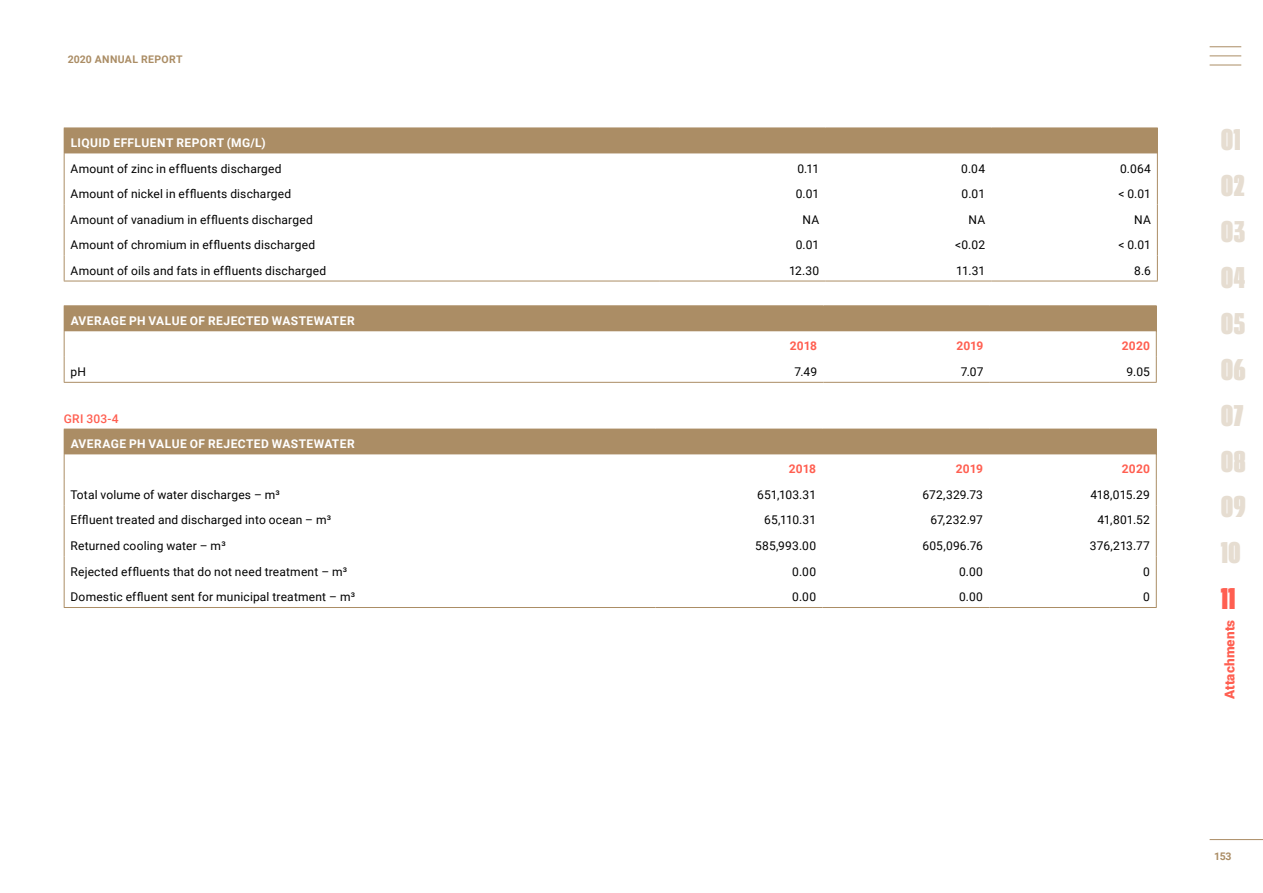
<style>
.page{position:relative;width:1263px;height:893px;background:#fff}
.page>*{position:absolute;margin:0;border:0;box-sizing:border-box;transform-origin:0 0}
.t1{font:31.5px/45.9px "Extenda 50 Mega";letter-spacing:.025em;color:#e6ddd1}
.t2{font:31.5px "Extenda 50 Mega";color:#ff5f51}
.t3{font:900 13.5px "Roboto";letter-spacing:.01em;color:#ff5f51}
.t4{font:12px "Roboto";letter-spacing:.015em;color:#000}
.t5{font:700 12px "Roboto";letter-spacing:.035em;color:#fff}
.t6{font:700 12px "Roboto";letter-spacing:.01em;color:#ff5f51}
.t7{font:500 12px "Roboto";letter-spacing:.02em;color:#ff5f51}
.t8{font:700 10.5px "Roboto";letter-spacing:.035em;color:#ab8d65}
</style>
<div class="page">
<hr style="left:1209px;top:46px;width:32px;height:1px;background:#ab8d65">
<hr style="left:1209px;top:56px;width:32px;height:1px;background:#ab8d65">
<hr style="left:1209px;top:65px;width:32px;height:1px;background:#ab8d65">
<hr style="left:1209px;top:839px;width:54px;height:1px;background:#ab8d65">
<div style="left:64px;top:128px;width:1093px;height:25px;background:#ab8d65"></div>
<svg style="left:65px;top:153px;width:1092px;height:128px"></svg>
<hr style="left:64px;top:281px;width:596px;height:1px;background:#ab8d65">
<hr style="left:660px;top:281px;width:166px;height:1px;background:#ab8d65">
<hr style="left:826px;top:281px;width:165px;height:1px;background:#ab8d65">
<hr style="left:991px;top:281px;width:167px;height:1px;background:#ab8d65">
<svg style="left:64px;top:153px;width:1px;height:128px"></svg>
<svg style="left:1157px;top:128px;width:1px;height:153px"></svg>
<div style="left:64px;top:306px;width:1092px;height:25px;background:#ab8d65"></div>
<svg style="left:65px;top:331px;width:1091px;height:51px"></svg>
<hr style="left:64px;top:382px;width:593px;height:1px;background:#ab8d65">
<hr style="left:657px;top:382px;width:166px;height:1px;background:#ab8d65">
<hr style="left:823px;top:382px;width:167px;height:1px;background:#ab8d65">
<hr style="left:990px;top:382px;width:167px;height:1px;background:#ab8d65">
<hr style="left:64px;top:305px;width:593px;height:1px;background:#ab8d65">
<svg style="left:64px;top:331px;width:1px;height:51px"></svg>
<hr style="left:657px;top:305px;width:166px;height:1px;background:#ab8d65">
<hr style="left:823px;top:305px;width:167px;height:1px;background:#ab8d65">
<hr style="left:990px;top:305px;width:167px;height:1px;background:#ab8d65">
<svg style="left:1156px;top:306px;width:1px;height:76px"></svg>
<div style="left:64px;top:429px;width:1092px;height:25px;background:#ab8d65"></div>
<svg style="left:65px;top:454px;width:1091px;height:153px"></svg>
<hr style="left:64px;top:607px;width:592px;height:1px;background:#ab8d65">
<hr style="left:656px;top:607px;width:166px;height:1px;background:#ab8d65">
<hr style="left:822px;top:607px;width:167px;height:1px;background:#ab8d65">
<hr style="left:989px;top:607px;width:168px;height:1px;background:#ab8d65">
<svg style="left:64px;top:454px;width:1px;height:153px"></svg>
<svg style="left:1156px;top:429px;width:1px;height:178px"></svg>
<p class="t8" style="left:68px;top:52px;width:116px">2020 ANNUAL REPORT</p>
<p class="t5" style="left:71px;top:134px;width:197px">LIQUID EFFLUENT REPORT (MG/L)</p>
<p class="t4" style="left:71px;top:160px;width:213px">Amount of zinc in effluents discharged</p>
<p class="t4" style="left:797px;top:160px;width:23px">0.11</p>
<p class="t4" style="left:961px;top:160px;width:25px">0.04</p>
<p class="t4" style="left:1120px;top:160px;width:32px">0.064</p>
<p class="t4" style="left:71px;top:185px;width:222px">Amount of nickel in effluents discharged</p>
<p class="t4" style="left:796px;top:185px;width:25px">0.01</p>
<p class="t4" style="left:961px;top:185px;width:25px">0.01</p>
<p class="t4" style="left:1118px;top:185px;width:34px">&lt; 0.01</p>
<p class="t4" style="left:71px;top:211px;width:244px">Amount of vanadium in effluents discharged</p>
<p class="t4" style="left:802px;top:211px;width:18px">NA</p>
<p class="t4" style="left:968px;top:211px;width:18px">NA</p>
<p class="t4" style="left:1134px;top:211px;width:18px">NA</p>
<p class="t4" style="left:71px;top:236px;width:246px">Amount of chromium in effluents discharged</p>
<p class="t4" style="left:796px;top:236px;width:25px">0.01</p>
<p class="t4" style="left:955px;top:236px;width:32px">&lt;0.02</p>
<p class="t4" style="left:1118px;top:236px;width:34px">&lt; 0.01</p>
<p class="t4" style="left:71px;top:262px;width:257px">Amount of oils and fats in effluents discharged</p>
<p class="t4" style="left:789px;top:262px;width:32px">12.30</p>
<p class="t4" style="left:956px;top:262px;width:31px">11.31</p>
<p class="t4" style="left:1134px;top:262px;width:18px">8.6</p>
<p class="t5" style="left:71px;top:312px;width:285px">AVERAGE PH VALUE OF REJECTED WASTEWATER</p>
<p class="t6" style="left:790px;top:338px;width:29px">2018</p>
<p class="t6" style="left:956px;top:338px;width:29px">2019</p>
<p class="t6" style="left:1122px;top:338px;width:30px">2020</p>
<p class="t4" style="left:71px;top:363px;width:17px">pH</p>
<p class="t4" style="left:794px;top:363px;width:24px">7.49</p>
<p class="t4" style="left:961px;top:363px;width:24px">7.07</p>
<p class="t4" style="left:1127px;top:363px;width:25px">9.05</p>
<p class="t7" style="left:64px;top:410px;width:56px">GRI 303-4</p>
<p class="t5" style="left:71px;top:435px;width:285px">AVERAGE PH VALUE OF REJECTED WASTEWATER</p>
<p class="t6" style="left:789px;top:461px;width:29px">2018</p>
<p class="t6" style="left:956px;top:461px;width:29px">2019</p>
<p class="t6" style="left:1122px;top:461px;width:30px">2020</p>
<p class="t4" style="left:71px;top:486px;width:211px">Total volume of water discharges – m³</p>
<p class="t4" style="left:757px;top:486px;width:60px">651,103.31</p>
<p class="t4" style="left:923px;top:486px;width:62px">672,329.73</p>
<p class="t4" style="left:1090px;top:486px;width:61px">418,015.29</p>
<p class="t4" style="left:71px;top:512px;width:262px">Effluent treated and discharged into ocean – m³</p>
<p class="t4" style="left:764px;top:512px;width:53px">65,110.31</p>
<p class="t4" style="left:930px;top:512px;width:54px">67,232.97</p>
<p class="t4" style="left:1097px;top:512px;width:54px">41,801.52</p>
<p class="t4" style="left:71px;top:537px;width:157px">Returned cooling water – m³</p>
<p class="t4" style="left:755px;top:537px;width:63px">585,993.00</p>
<p class="t4" style="left:922px;top:537px;width:62px">605,096.76</p>
<p class="t4" style="left:1090px;top:537px;width:61px">376,213.77</p>
<p class="t4" style="left:71px;top:563px;width:278px">Rejected effluents that do not need treatment – m³</p>
<p class="t4" style="left:792px;top:563px;width:25px">0.00</p>
<p class="t4" style="left:959px;top:563px;width:25px">0.00</p>
<p class="t4" style="left:1143px;top:563px;width:8px">0</p>
<p class="t4" style="left:71px;top:588px;width:286px">Domestic effluent sent for municipal treatment – m³</p>
<p class="t4" style="left:792px;top:588px;width:25px">0.00</p>
<p class="t4" style="left:959px;top:588px;width:25px">0.00</p>
<p class="t4" style="left:1143px;top:588px;width:8px">0</p>
<h1 class="t1" style="left:1221px;top:116px;width:21px">01</h1>
<h1 class="t1" style="left:1221px;top:162px;width:25px">02</h1>
<h1 class="t1" style="left:1221px;top:208px;width:25px">03</h1>
<h1 class="t1" style="left:1221px;top:254px;width:26px">04</h1>
<h1 class="t1" style="left:1221px;top:300px;width:26px">05</h1>
<h1 class="t1" style="left:1221px;top:346px;width:26px">06</h1>
<h1 class="t1" style="left:1221px;top:391px;width:24px">07</h1>
<h1 class="t1" style="left:1221px;top:437px;width:26px">08</h1>
<h1 class="t1" style="left:1221px;top:483px;width:26px">09<br>10</h1>
<h1 class="t2" style="left:1221px;top:577px;width:16px">11</h1>
<p class="t3" style="left:1220px;top:699px;width:81px;rotate:-90deg">Attachments</p>
<p class="t8" style="left:1214px;top:849px;width:19px">153</p>
</div>
